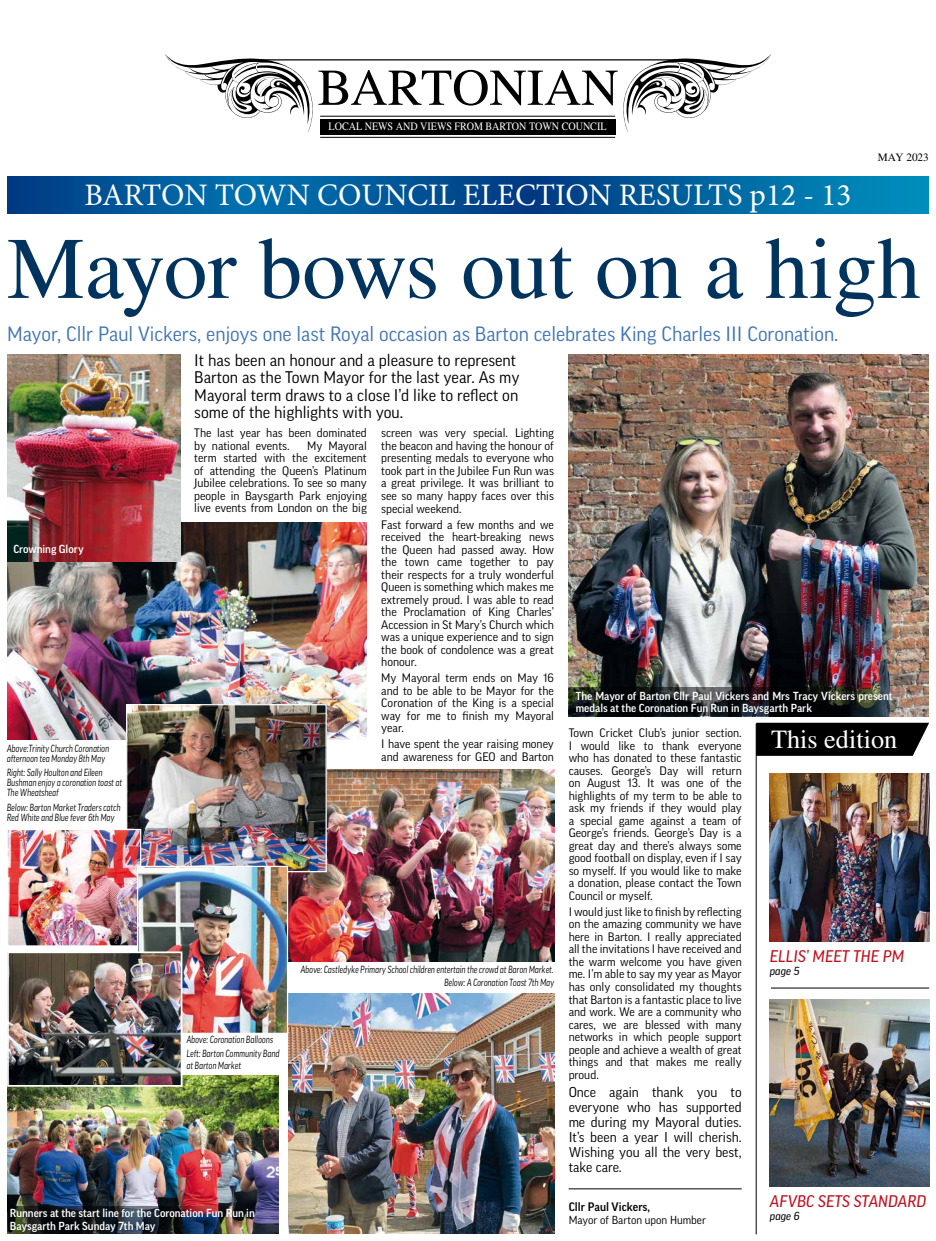
<style>
.page{position:relative;width:936px;height:1241px;background:#fff}
.page>*{position:absolute;margin:0;border:0;box-sizing:border-box;transform-origin:0 0}
.t1{font:87.5px "STIX General";color:#00345f}
.t2{font:51.62px "STIX General";color:#000}
.t3{font:31.25px "Minion Pro";color:#fff}
.t4{font:26.25px "STIX General";color:#fff}
.t5{font:20px "Good Pro";color:#4275b5}
.t6{font:16.25px/17.5px "Good Pro";color:#000}
.t7{font:italic 16.25px "Good Pro News";color:#bd1220}
.t8{font:13.75px/15px "Good Pro";color:#000;text-align:justify}
.t9{font:11.88px/12.5px "Good Pro";color:#000;text-align:justify}
.t10{font:500 11.88px "Good Pro";color:#000}
.t11{font:500 11.25px/12.5px "Good Pro";color:#fff}
.t12{font:11.25px "STIX General";color:#fff;scale:.9 1}
.t13{font:11.25px "Good Pro";color:#000}
.t14{font:italic 11.25px "Good Pro News";color:#000}
.t15{font:11.25px "STIX General";color:#000}
.t16{font:italic 10px/10px "Good Pro";color:#000;scale:.8 1}
</style>
<div class="page">
<img style="left:7px;top:522px;width:359px;height:217px">
<img style="left:288px;top:993px;width:266px;height:240px">
<img style="left:288px;top:769px;width:266px;height:192px">
<hr style="left:320px;top:116px;width:295px;height:1px;background:#000">
<hr style="left:249px;top:59px;width:441px;height:1px;background:#000">
<svg style="left:622px;top:54px;width:149px;height:78px"></svg>
<svg style="left:165px;top:54px;width:149px;height:78px"></svg>
<div style="left:320px;top:119px;width:295px;height:16px;background:#000"></div>
<hr style="left:755px;top:723px;width:1px;height:511px;background:#000">
<svg style="left:7px;top:176px;width:921px;height:38px;background:#005d9c"></svg>
<hr style="left:320px;top:137px;width:295px;height:1px;background:#000">
<svg style="left:756px;top:722px;width:173px;height:33px;background:#111"></svg>
<hr style="left:770px;top:987px;width:159px;height:1px;background:#000">
<img style="left:769px;top:999px;width:160px;height:187px">
<img style="left:769px;top:773px;width:160px;height:168px">
<img style="left:568px;top:355px;width:360px;height:361px">
<img style="left:7px;top:1075px;width:271px;height:158px">
<img style="left:128px;top:706px;width:197px;height:164px">
<div style="left:126px;top:704px;width:201px;height:168px;border:1px solid #fff"></div>
<img style="left:9px;top:830px;width:130px;height:114px">
<div style="left:7px;top:828px;width:134px;height:118px;border:1px solid #fff"></div>
<img style="left:139px;top:867px;width:147px;height:164px">
<div style="left:137px;top:865px;width:151px;height:168px;border:1px solid #fff"></div>
<img style="left:7px;top:355px;width:173px;height:206px">
<img style="left:10px;top:954px;width:169px;height:129px">
<div style="left:7px;top:951px;width:175px;height:135px;border:2px solid #fff"></div>
<img style="left:569px;top:687px;width:360px;height:28px">
<img style="left:7px;top:1205px;width:260px;height:28px">
<hr style="left:568px;top:1188px;width:173px;height:1px;background:#000">
<h2 class="t2" style="left:317px;top:52px;width:302px">BARTONIAN</h2>
<p class="t12" style="left:328px;top:119px;width:310px">LOCAL NEWS AND VIEWS FROM BARTON TOWN COUNCIL</p>
<h3 class="t3" style="left:85px;top:174px;width:768px">BARTON TOWN COUNCIL ELECTION RESULTS p12 - 13</h3>
<p class="t15" style="left:877px;top:150px;width:52px">MAY 2023</p>
<h1 class="t1" style="left:7px;top:208px;width:915px">Mayor bows out on a high</h1>
<h3 class="t5" style="left:7px;top:322px;width:832px">Mayor, Cllr Paul Vickers, enjoys one last Royal occasion as Barton celebrates King Charles III Coronation.</h3>
<p class="t11" style="left:13px;top:542px;width:72px">Crowning Glory</p>
<p class="t16" style="left:7px;top:743px;width:129px">Above:Trinity Church Coronation afternoon tea Monday 8th May</p>
<p class="t16" style="left:7px;top:767px;width:146px">Right: Sally Houlton and Eileen<br>Bushman enjoy a coronation toast at<br>The Wheatsheaf</p>
<p class="t16" style="left:7px;top:802px;width:144px">Below: Barton Market Traders catch<br>Red White and Blue fever 6th May</p>
<h3 class="t6" style="left:194px;top:351px;width:327px">It has been an honour and a pleasure to represent Barton as the Town Mayor for the last year. As my Mayoral term draws to a close I’d like to reflect on some of the highlights with you.</h3>
<p class="t9" style="left:194px;top:427px;width:174px">The last year has been dominated by national events.</p>
<p class="t9" style="left:194px;top:439px;width:174px;text-indent:113px">My Mayoral term started with the excitement of attending the Queen’s Platinum Jubilee celebrations. To see so many people in Baysgarth Park enjoying live events from London on the big</p>
<p class="t9" style="left:381px;top:427px;width:174px">screen was very special. Lighting the beacon and having the honour of presenting medals to everyone who took part in the Jubilee Fun Run was a great privilege. It was brilliant to see so many happy faces over this special weekend.</p>
<p class="t9" style="left:381px;top:518px;width:174px">Fast forward a few months and we received the heart-breaking news the Queen had passed away. How the town came together to pay their respects for a truly wonderful Queen is something which makes me extremely proud. I was able to read the Proclamation of King Charles’ Accession in St Mary’s Church which was a unique experience and to sign the book of condolence was a great honour.</p>
<p class="t9" style="left:381px;top:671px;width:174px">My Mayoral term ends on May 16 and to be able to be Mayor for the Coronation of the King is a special way for me to finish my Mayoral year.</p>
<p class="t9" style="left:381px;top:737px;width:174px">I have spent the year raising money and awareness for GEO and Barton</p>
<p class="t16" style="left:301px;top:964px;width:318px">Above: Castledyke Primary School children entertain the crowd at Baron Market.</p>
<p class="t16" style="left:187px;top:1032px;width:118px;line-height:13.5px">Above: Coronation Balloons<br>Left: Barton Community Band</p>
<p class="t16" style="left:187px;top:1060px;width:70px">at Barton Market</p>
<p class="t16" style="left:444px;top:977px;width:139px">Below: A Coronation Toast 7th May</p>
<p class="t11" style="left:10px;top:1206px;width:246px">Runners at the start line for the Coronation Fun Run in<br>Baysgarth Park Sunday 7th May</p>
<p class="t11" style="left:575px;top:689px;width:318px">The Mayor of Barton Cllr Paul Vickers and Mrs Tracy Vickers present medals at the Coronation Fun Run in Baysgarth Park</p>
<p class="t9" style="left:568px;top:726px;width:174px">Town Cricket Club’s junior section.<br>I would like to thank everyone who has donated to these fantastic causes. George’s Day will return on August 13. It was one of the highlights of my term to be able to ask my friends if they would play a special game against a team of George’s friends. George’s Day is a great day and there’s always some good football on display, even if I say so myself. If you would like to make a donation, please contact the Town Council or myself.</p>
<p class="t9" style="left:568px;top:905px;width:174px">I would just like to finish by reflecting on the amazing community we have here in Barton. I really appreciated all the invitations I have received and the warm welcome you have given me. I’m able to say my year as Mayor has only consolidated my thoughts that Barton is a fantastic place to live and work. We are a community who cares, we are blessed with many networks in which people support people and achieve a wealth of great things and that makes me really proud.</p>
<p class="t8" style="left:568px;top:1084px;width:174px">Once again thank you to everyone who has supported me during my Mayoral duties.<br>It’s been a year I will cherish.<br>Wishing you all the very best, take care.</p>
<p class="t10" style="left:568px;top:1199px;width:83px">Cllr Paul Vickers,</p>
<p class="t13" style="left:568px;top:1212px;width:139px">Mayor of Barton upon Humber</p>
<h3 class="t4" style="left:771px;top:720px;width:128px">This edition</h3>
<h3 class="t7" style="left:769px;top:947px;width:136px">ELLIS’ MEET THE PM</h3>
<p class="t14" style="left:769px;top:964px;width:31px">page 5</p>
<h3 class="t7" style="left:769px;top:1191px;width:158px">AFVBC SETS STANDARD</h3>
<p class="t14" style="left:769px;top:1208px;width:31px">page 6</p>
</div>
